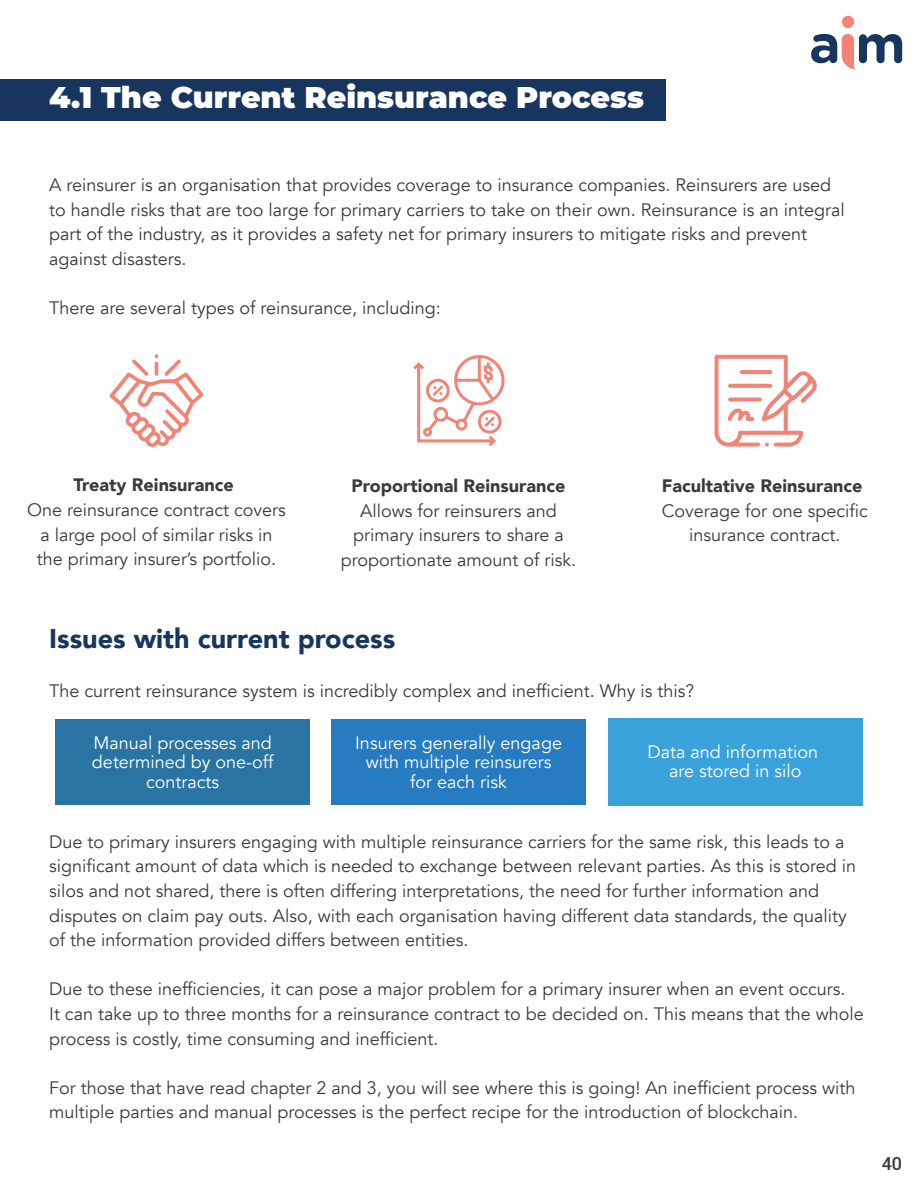
<style>
.page{position:relative;width:918px;height:1188px;background:#fff}
.page>*{position:absolute;margin:0;border:0;box-sizing:border-box;transform-origin:0 0}
.t1{font:900 30px "Montserrat";color:#fff}
.t2{font:900 27px "Avenir";color:#17355f}
.t3{font:18px/24.6px "Avenir";color:#383b3e}
.t4{font:18px/19.5px "Avenir";color:#fff;text-align:center}
.t5{font:900 18px "Avenir";color:#383b3e}
.t6{font:500 18px "Roboto";color:#383b3e}
</style>
<div class="page">
<div style="left:0;top:79px;width:666px;height:42px;background:#17355f"></div>
<svg style="left:110px;top:354px;width:94px;height:93px"></svg>
<svg style="left:748px;top:398px;width:61px;height:49px"></svg>
<div style="left:55px;top:719px;width:255px;height:86px;background:#2a74a3"></div>
<div style="left:608px;top:718px;width:255px;height:87px;background:#3aa2da"></div>
<div style="left:332px;top:719px;width:254px;height:86px;background:#277bc0"></div>
<div style="left:842px;top:16px;width:12px;height:12px;background:#f48376;border-radius:50%"></div>
<svg style="left:811px;top:34px;width:91px;height:36px"></svg>
<svg style="left:413px;top:355px;width:92px;height:92px"></svg>
<svg style="left:714px;top:398px;width:34px;height:49px"></svg>
<svg style="left:714px;top:354px;width:103px;height:44px"></svg>
<h1 class="t1" style="left:49px;top:75px;width:596px">4.1 The Current Reinsurance Process</h1>
<p class="t3" style="left:49px;top:173px;width:797px">A reinsurer is an organisation that provides coverage to insurance companies. Reinsurers are used to handle risks that are too large for primary carriers to take on their own. Reinsurance is an integral part of the industry, as it provides a safety net for primary insurers to mitigate risks and prevent against disasters.</p>
<p class="t3" style="left:49px;top:296px;width:393px">There are several types of reinsurance, including:</p>
<p class="t5" style="left:74px;top:470px;width:162px">Treaty Reinsurance</p>
<p class="t3" style="left:27px;top:498px;width:260px;text-align:center">One reinsurance contract covers a large pool of similar risks in the primary insurer’s portfolio.</p>
<p class="t5" style="left:352px;top:470px;width:215px">Proportional Reinsurance</p>
<p class="t3" style="left:341px;top:498px;width:237px;text-align:center">Allows for reinsurers and primary insurers to share a proportionate amount of risk.</p>
<p class="t5" style="left:662px;top:470px;width:202px">Facultative Reinsurance</p>
<p class="t3" style="left:662px;top:498px;width:208px;text-align:center">Coverage for one specific insurance contract.</p>
<h2 class="t2" style="left:49px;top:616px;width:347px">Issues with current process</h2>
<p class="t3" style="left:49px;top:679px;width:646px">The current reinsurance system is incredibly complex and inefficient. Why is this?</p>
<p class="t4" style="left:92px;top:733px;width:183px">Manual processes and determined by one-off contracts</p>
<p class="t4" style="left:355px;top:733px;width:208px">Insurers generally engage with multiple reinsurers for each risk</p>
<p class="t4" style="left:648px;top:742px;width:172px">Data and information are stored in silo</p>
<p class="t3" style="left:49px;top:830px;width:808px">Due to primary insurers engaging with multiple reinsurance carriers for the same risk, this leads to a significant amount of data which is needed to exchange between relevant parties. As this is stored in silos and not shared, there is often differing interpretations, the need for further information and disputes on claim pay outs. Also, with each organisation having different data standards, the quality of the information provided differs between entities.</p>
<p class="t3" style="left:49px;top:977px;width:816px">Due to these inefficiencies, it can pose a major problem for a primary insurer when an event occurs.<br>It can take up to three months for a reinsurance contract to be decided on. This means that the whole process is costly, time consuming and inefficient.</p>
<p class="t3" style="left:49px;top:1076px;width:808px">For those that have read chapter 2 and 3, you will see where this is going! An inefficient process with multiple parties and manual processes is the perfect recipe for the introduction of blockchain.</p>
<p class="t6" style="left:882px;top:1151px;width:22px">40</p>
</div>
